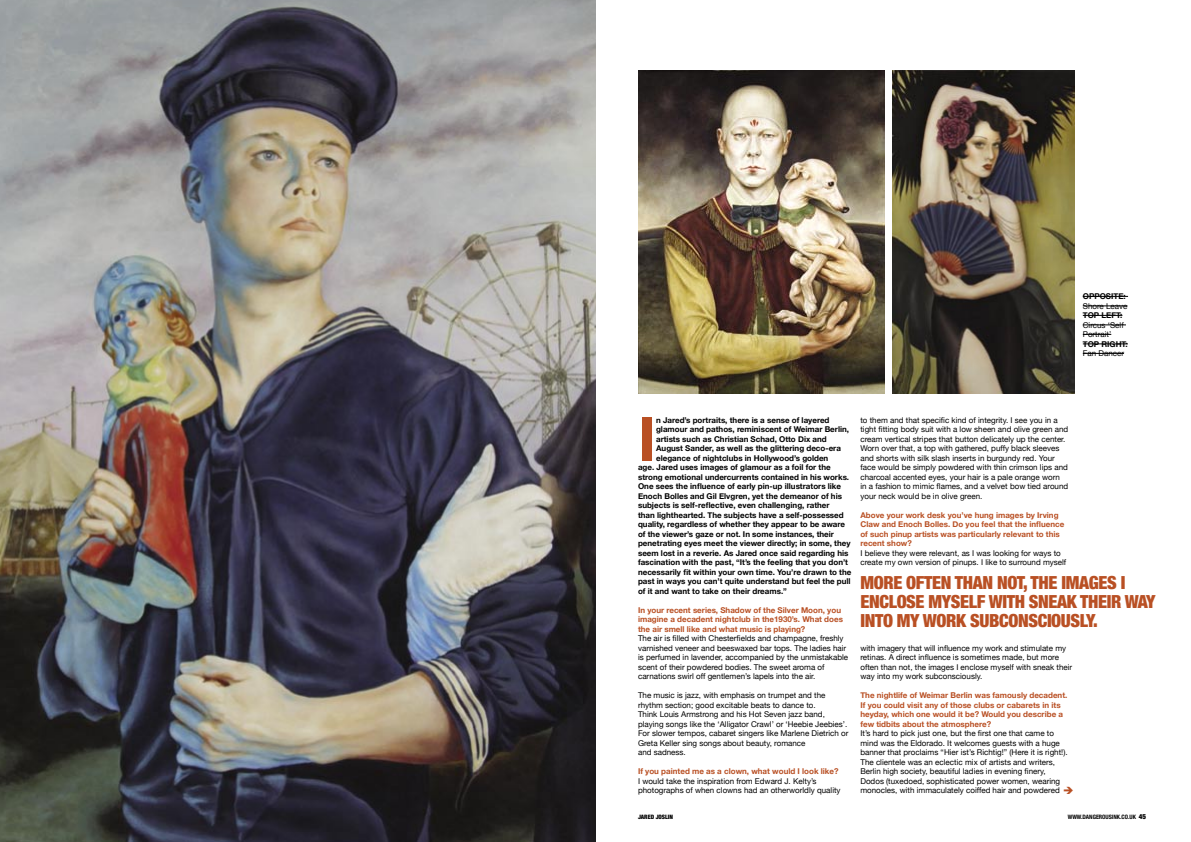
<style>
.page{position:relative;width:1191px;height:842px;background:#fff}
.page>*{position:absolute;margin:0;border:0;box-sizing:border-box;transform-origin:0 0}
.t1{font:700 61.2px "Helvetica Neue";color:#b95024}
.t2{font:900 condensed 18px/19px "Helvetica Neue";letter-spacing:-.02em;color:#b95024}
.t3{font:8px/9.5px "Helvetica Neue";color:#000}
.t4{font:700 8px "Helvetica Neue";color:#000}
.t5{font:700 8px/9.5px "Helvetica Neue";color:#b95024}
.t6{font:700 condensed 6px "Helvetica Neue";color:#000}
.t7{font:900 condensed 6px "Helvetica Neue";color:#000}
.s1{font-weight:900;font-size:7px}
</style>
<div class="page">
<img style="left:0;top:0;width:595px;height:842px">
<hr style="left:1082px;top:296px;width:46px;height:1px;background:#000">
<hr style="left:1082px;top:306px;width:45px;height:1px;background:#000">
<hr style="left:1082px;top:315px;width:40px;height:1px;background:#000">
<hr style="left:1082px;top:325px;width:44px;height:1px;background:#000">
<svg style="left:1082px;top:334px;width:29px;height:1px"></svg>
<hr style="left:1082px;top:344px;width:45px;height:1px;background:#000">
<hr style="left:1082px;top:353px;width:42px;height:1px;background:#000">
<img style="left:638px;top:71px;width:246px;height:323px">
<img style="left:892px;top:71px;width:182px;height:323px">
<p class="t4" style="left:1082px;top:291px;width:44px">OPPOSITE:</p>
<p class="t3" style="left:1082px;top:301px;width:46px">Shore Leave</p>
<p class="t4" style="left:1082px;top:310px;width:41px">TOP LEFT:</p>
<p class="t3" style="left:1082px;top:320px;width:42px">Circus ‘Self<br>Portrait’</p>
<p class="t4" style="left:1082px;top:339px;width:47px">TOP RIGHT:</p>
<p class="t3" style="left:1082px;top:348px;width:43px">Fan Dancer</p>
<p class="t1" style="left:638px;top:401px;width:20px">I</p>
<p class="t4" style="left:656px;top:415px;width:175px">n Jared’s portraits, there is a sense of layered</p>
<p class="t4" style="left:656px;top:424px;width:194px">glamour and pathos, reminiscent of Weimar Berlin,</p>
<p class="t4" style="left:656px;top:434px;width:172px">artists such as Christian Schad, Otto Dix and</p>
<p class="t4" style="left:656px;top:443px;width:186px">August Sander, as well as the glittering deco-era</p>
<p class="t4" style="left:656px;top:453px;width:174px">elegance of nightclubs in Hollywood’s golden</p>
<p class="t4" style="left:638px;top:462px;width:194px">age. Jared uses images of glamour as a foil for the</p>
<p class="t4" style="left:638px;top:472px;width:213px">strong emotional undercurrents contained in his works.</p>
<p class="t4" style="left:638px;top:481px;width:205px">One sees the influence of early pin-up illustrators like</p>
<p class="t4" style="left:638px;top:491px;width:205px">Enoch Bolles and Gil Elvgren, yet the demeanor of his</p>
<p class="t4" style="left:638px;top:500px;width:193px">subjects is self-reflective, even challenging, rather</p>
<p class="t4" style="left:638px;top:510px;width:207px">than lighthearted. The subjects have a self-possessed</p>
<p class="t4" style="left:638px;top:519px;width:208px">quality, regardless of whether they appear to be aware</p>
<p class="t4" style="left:638px;top:529px;width:197px">of the viewer’s gaze or not. In some instances, their</p>
<p class="t4" style="left:638px;top:538px;width:214px">penetrating eyes meet the viewer directly; in some, they</p>
<p class="t4" style="left:638px;top:548px;width:212px">seem lost in a reverie. As Jared once said regarding his</p>
<p class="t4" style="left:638px;top:557px;width:211px">fascination with the past, “It’s the feeling that you don’t</p>
<p class="t4" style="left:638px;top:567px;width:215px">necessarily fit within your own time. You’re drawn to the</p>
<p class="t4" style="left:638px;top:576px;width:214px">past in ways you can’t quite understand but feel the pull</p>
<p class="t4" style="left:638px;top:586px;width:150px">of it and want to take on their dreams.”</p>
<p class="t5" style="left:638px;top:605px;width:206px">In your recent series, Shadow of the Silver Moon, you imagine a decadent nightclub in the1930’s. What does the air smell like and what music is playing?</p>
<p class="t3" style="left:638px;top:633px;width:212px">The air is filled with Chesterfields and champagne, freshly varnished veneer and beeswaxed bar tops. The ladies hair is perfumed in lavender, accompanied by the unmistakable scent of their powdered bodies. The sweet aroma of carnations swirl off gentlemen’s lapels into the air.</p>
<p class="t3" style="left:638px;top:690px;width:212px">The music is jazz, with emphasis on trumpet and the rhythm section; good excitable beats to dance to.<br>Think Louis Armstrong and his Hot Seven jazz band, playing songs like the ‘Alligator Crawl’ or ‘Heebie Jeebies’.<br>For slower tempos, cabaret singers like Marlene Dietrich or Greta Keller sing songs about beauty, romance<br>and sadness.</p>
<p class="t5" style="left:638px;top:766px;width:202px">If you painted me as a clown, what would I look like?</p>
<p class="t3" style="left:638px;top:776px;width:204px">I would take the inspiration from Edward J. Kelty’s photographs of when clowns had an otherworldly quality</p>
<p class="t3" style="left:860px;top:415px;width:209px">to them and that specific kind of integrity. I see you in a tight fitting body suit with a low sheen and olive green and cream vertical stripes that button delicately up the center.<br>Worn over that, a top with gathered, puffy black sleeves and shorts with silk slash inserts in burgundy red. Your face would be simply powdered with thin crimson lips and charcoal accented eyes, your hair is a pale orange worn<br>in a fashion to mimic flames, and a velvet bow tied around your neck would be in olive green.</p>
<p class="t5" style="left:860px;top:510px;width:205px">Above your work desk you’ve hung images by Irving Claw and Enoch Bolles. Do you feel that the influence of such pinup artists was particularly relevant to this recent show?</p>
<p class="t3" style="left:860px;top:548px;width:207px">I believe they were relevant, as I was looking for ways to create my own version of pinups. I like to surround myself</p>
<p class="t2" style="left:860px;top:573px;width:297px">MORE OFTEN THAN NOT, THE IMAGES I<br>ENCLOSE MYSELF WITH SNEAK THEIR WAY<br>INTO MY WORK SUBCONSCIOUSLY.</p>
<p class="t3" style="left:860px;top:643px;width:213px">with imagery that will influence my work and stimulate my retinas. A direct influence is sometimes made, but more often than not, the images I enclose myself with sneak their way into my work subconsciously.</p>
<p class="t5" style="left:860px;top:690px;width:208px">The nightlife of Weimar Berlin was famously decadent.<br>If you could visit any of those clubs or cabarets in its heyday, which one would it be? Would you describe a few tidbits about the atmosphere?</p>
<p class="t3" style="left:860px;top:728px;width:209px">It’s hard to pick just one, but the first one that came to mind was the Eldorado. It welcomes guests with a huge banner that proclaims “Hier ist’s Richtig!” (Here it is right!).<br>The clientele was an eclectic mix of artists and writers, Berlin high society, beautiful ladies in evening finery, Dodos (tuxedoed, sophisticated power women, wearing monocles, with immaculately coiffed hair and powdered</p>
<p class="t7" style="left:638px;top:813px;width:37px">JARED JOSLIN</p>
<p class="t6" style="left:1067px;top:813px;width:80px">WWW.DANGEROUSINK.CO.UK <span class="s1">45</span></p>
</div>
